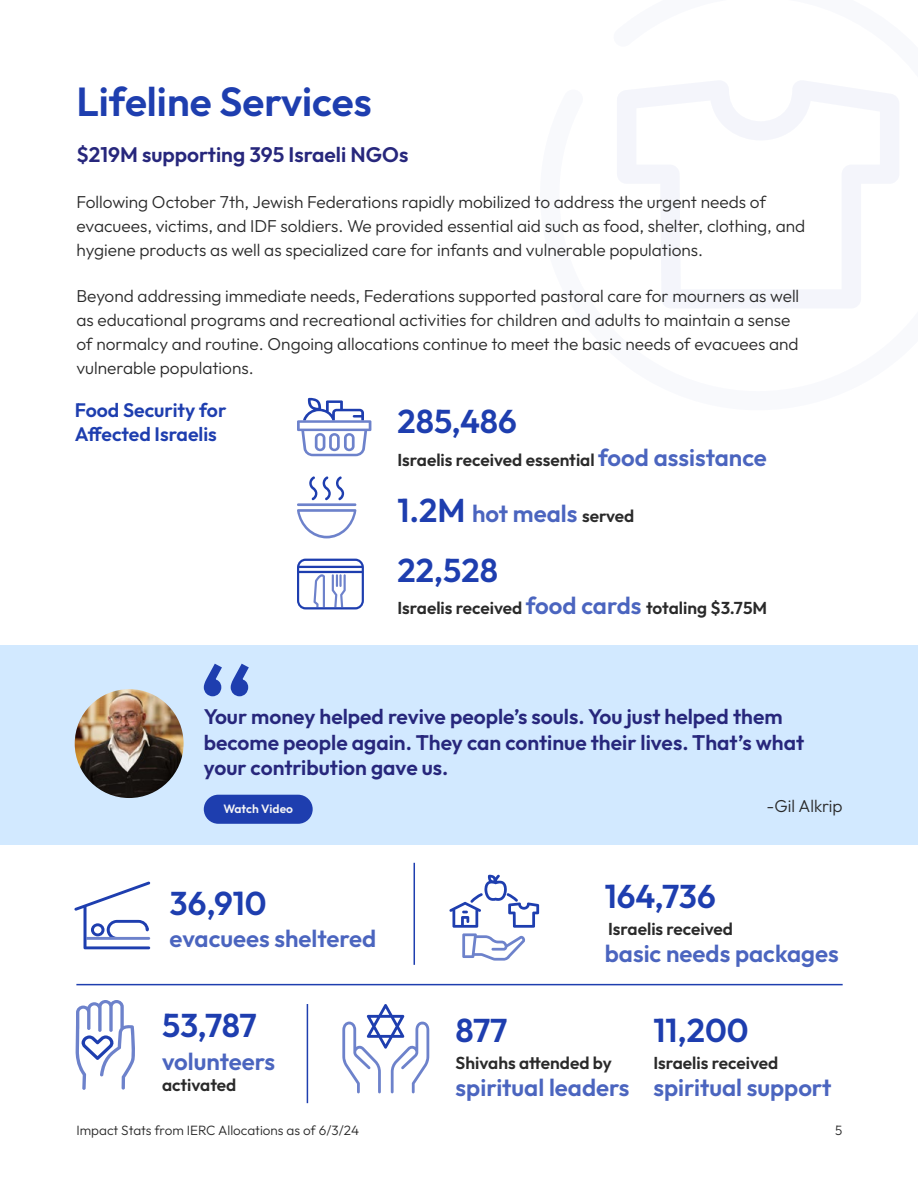
<style>
.page{position:relative;width:918px;height:1188px;background:#fff}
.page>*{position:absolute;margin:0;border:0;box-sizing:border-box;transform-origin:0 0}
.t1{font:600 40.5px "Outfit";color:#1e3eaf}
.t2{font:600 33px "Outfit";color:#1e3eaf}
.t3{font:600 24px "Outfit";color:#4b65bf}
.t4{font:600 21px/25.2px "Outfit";color:#27277c}
.t5{font:600 19.5px/23.4px "Outfit";color:#1e3eaf}
.t6{font:300 17.25px/24.2px "Outfit";color:#2a2a2a}
.t7{font:600 17.25px "Outfit";color:#2a2a2a}
.t8{font:300 13.5px "Outfit";color:#2a2a2a}
.t9{font:600 12px "Outfit";color:#f5f5f5}
.s1{font-size:24px;color:#4b65bf}
.s2{font-size:33px;color:#1e3eaf}
.s3{font-size:17.25px;color:#2a2a2a}
</style>
<div class="page">
<svg style="left:617px;top:81px;width:282px;height:227px"></svg>
<hr style="left:307px;top:1004px;width:1px;height:99px;background:#1e3eaf">
<svg style="left:297px;top:398px;width:74px;height:58px"></svg>
<svg style="left:297px;top:509px;width:59px;height:29px"></svg>
<hr style="left:297px;top:503px;width:59px;height:3px;background:#1e3eaf">
<svg style="left:309px;top:476px;width:8px;height:24px"></svg>
<svg style="left:323px;top:476px;width:21px;height:24px"></svg>
<svg style="left:297px;top:559px;width:67px;height:50px"></svg>
<hr style="left:414px;top:863px;width:1px;height:102px;background:#1e3eaf">
<svg style="left:449px;top:875px;width:90px;height:86px"></svg>
<svg style="left:74px;top:881px;width:76px;height:68px"></svg>
<svg style="left:342px;top:1004px;width:87px;height:89px"></svg>
<svg style="left:75px;top:1000px;width:60px;height:90px"></svg>
<div style="left:0;top:646px;width:918px;height:199px;background:#d2e9ff"></div>
<svg style="left:204px;top:664px;width:45px;height:32px"></svg>
<img style="left:75px;top:689px;width:109px;height:109px;border-radius:54px">
<hr style="left:76px;top:984px;width:767px;height:1px;background:#1e3eaf">
<div style="left:204px;top:795px;width:109px;height:29px;background:#1e3eaf;border-radius:15px"></div>
<h1 class="t1" style="left:76px;top:79px;width:297px">Lifeline Services</h1>
<p class="t4" style="left:76px;top:142px;width:333px">$219M supporting 395 Israeli NGOs</p>
<p class="t6" style="left:76px;top:189px;width:730px">Following October 7th, Jewish Federations rapidly mobilized to address the urgent needs of evacuees, victims, and IDF soldiers. We provided essential aid such as food, shelter, clothing, and hygiene products as well as specialized care for infants and vulnerable populations.</p>
<p class="t6" style="left:76px;top:283px;width:724px">Beyond addressing immediate needs, Federations supported pastoral care for mourners as well as educational programs and recreational activities for children and adults to maintain a sense of normalcy and routine. Ongoing allocations continue to meet the basic needs of evacuees and vulnerable populations.</p>
<p class="t5" style="left:75px;top:399px;width:153px">Food Security for<br>Affected Israelis</p>
<h2 class="t2" style="left:397px;top:403px;width:121px">285,486</h2>
<p class="t7" style="left:397px;top:450px;width:371px">Israelis received essential <span class="s1">food assistance</span></p>
<h3 class="t3" style="left:397px;top:500px;width:238px"><span class="s2">1.2M</span> hot meals <span class="s3">served</span></h3>
<h2 class="t2" style="left:397px;top:551px;width:102px">22,528</h2>
<p class="t7" style="left:397px;top:598px;width:371px">Israelis received <span class="s1">food cards</span> totaling $3.75M</p>
<p class="t4" style="left:204px;top:704px;width:602px">Your money helped revive people’s souls. You just helped them become people again. They can continue their lives. That’s what your contribution gave us.</p>
<p class="t6" style="left:766px;top:794px;width:78px">-Gil Alkrip</p>
<p class="t9" style="left:223px;top:802px;width:71px">Watch Video</p>
<h2 class="t2" style="left:170px;top:884px;width:99px">36,910</h2>
<h3 class="t3" style="left:170px;top:925px;width:208px">evacuees sheltered</h3>
<h2 class="t2" style="left:162px;top:1007px;width:96px">53,787</h2>
<h3 class="t3" style="left:162px;top:1048px;width:115px">volunteers</h3>
<p class="t7" style="left:162px;top:1075px;width:76px">activated</p>
<p class="t8" style="left:76px;top:1122px;width:284px">Impact Stats from IERC Allocations as of 6/3/24</p>
<h2 class="t2" style="left:605px;top:877px;width:112px">164,736</h2>
<p class="t7" style="left:608px;top:919px;width:126px">Israelis received</p>
<h3 class="t3" style="left:605px;top:940px;width:236px">basic needs packages</h3>
<h2 class="t2" style="left:456px;top:1011px;width:53px">877</h2>
<p class="t7" style="left:456px;top:1053px;width:158px">Shivahs attended by</p>
<h3 class="t3" style="left:456px;top:1074px;width:175px">spiritual leaders</h3>
<h2 class="t2" style="left:653px;top:1011px;width:97px">11,200</h2>
<p class="t7" style="left:653px;top:1053px;width:126px">Israelis received</p>
<h3 class="t3" style="left:653px;top:1074px;width:180px">spiritual support</h3>
<p class="t8" style="left:835px;top:1122px;width:9px">5</p>
</div>
